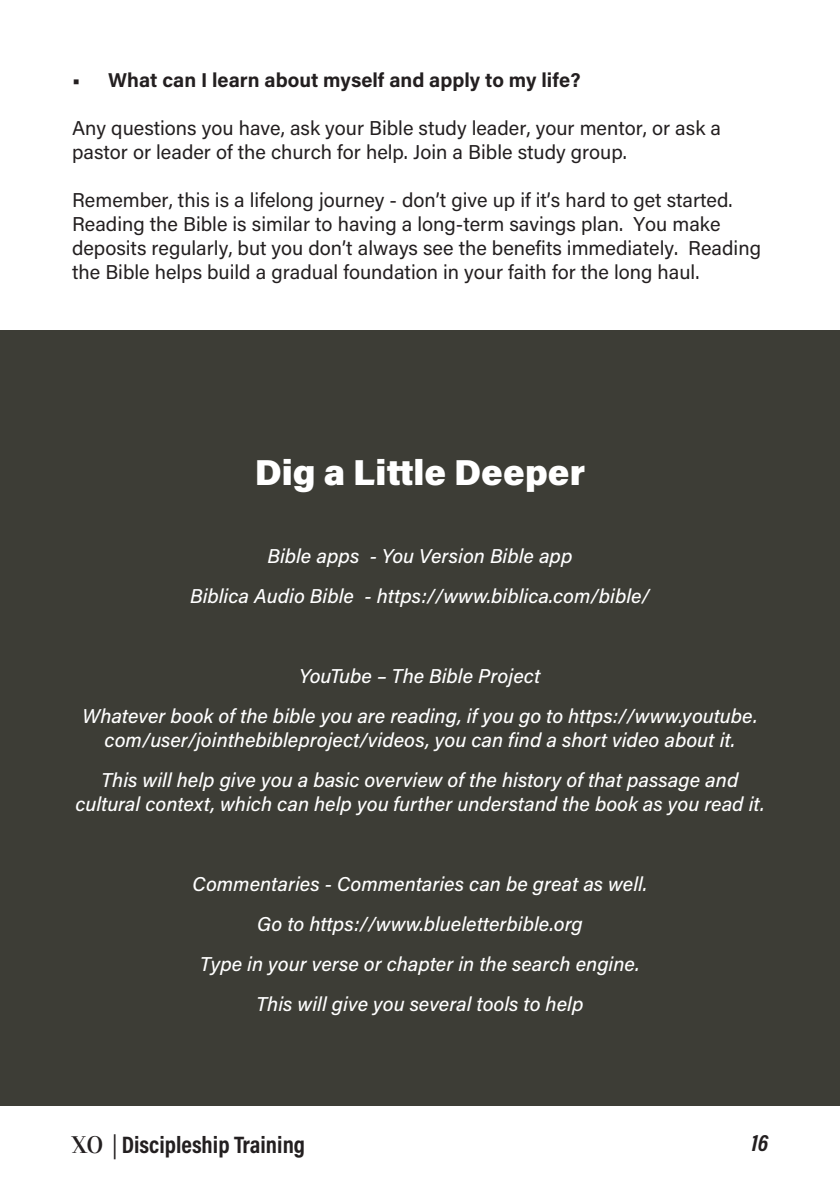
<style>
.page{position:relative;width:840px;height:1191px;background:#fff}
.page>*{position:absolute;margin:0;border:0;box-sizing:border-box;transform-origin:0 0}
.Body{font:900 36px "Acumin Pro";color:#fff}
.t1{font:700 24px "Acumin Pro Cond";color:#231f20}
.t2{font:italic 700 24px "Acumin Pro Cond";color:#231f20}
.Body-2{font:italic 500 20px/24px "Acumin Pro";color:#fff;text-align:center}
.Body-3{font:20px/24px "Acumin Pro";color:#231f20}
.t3{font:700 20px "Acumin Pro";color:#231f20}
.s1{font-family:"Vidaloka";font-weight:400}
.s2{font-weight:400}
</style>
<div class="page">
<div style="left:0;top:330px;width:839px;height:775px;background:#3d3d36"></div>
<p class="t3" style="left:72px;top:66px;width:510px">• What can I learn about myself and apply to my life?</p>
<p class="Body-3" style="left:72px;top:115px;width:650px">Any questions you have, ask your Bible study leader, your mentor, or ask a pastor or leader of the church for help. Join a Bible study group.</p>
<p class="Body-3" style="left:72px;top:187px;width:690px">Remember, this is a lifelong journey - don’t give up if it’s hard to get started.<br>Reading the Bible is similar to having a long-term savings plan. You make deposits regularly, but you don’t always see the benefits immediately. Reading the Bible helps build a gradual foundation in your faith for the long haul.</p>
<p class="Body" style="left:254px;top:447px;width:332px">Dig a Little Deeper</p>
<p class="Body-2" style="left:267px;top:543px;width:306px">Bible apps - You Version Bible app</p>
<p class="Body-2" style="left:190px;top:583px;width:461px">Biblica Audio Bible - https://www.biblica.com/bible/</p>
<p class="Body-2" style="left:299px;top:663px;width:242px">YouTube – The Bible Project</p>
<p class="Body-2" style="left:82px;top:703px;width:676px">Whatever book of the bible you are reading, if you go to https://www.youtube. com/user/jointhebibleproject/videos, you can find a short video about it.</p>
<p class="Body-2" style="left:75px;top:767px;width:690px">This will help give you a basic overview of the history of that passage and cultural context, which can help you further understand the book as you read it.</p>
<p class="Body-2" style="left:192px;top:871px;width:456px">Commentaries - Commentaries can be great as well.</p>
<p class="Body-2" style="left:257px;top:911px;width:327px">Go to https://www.blueletterbible.org</p>
<p class="Body-2" style="left:200px;top:951px;width:440px">Type in your verse or chapter in the search engine.</p>
<p class="Body-2" style="left:256px;top:991px;width:328px">This will give you several tools to help</p>
<p class="t1" style="left:72px;top:1129px;width:235px"><span class="s1">XO</span> <span class="s2">|</span> Discipleship Training</p>
<p class="t2" style="left:751px;top:1127px;width:18px">16</p>
</div>
